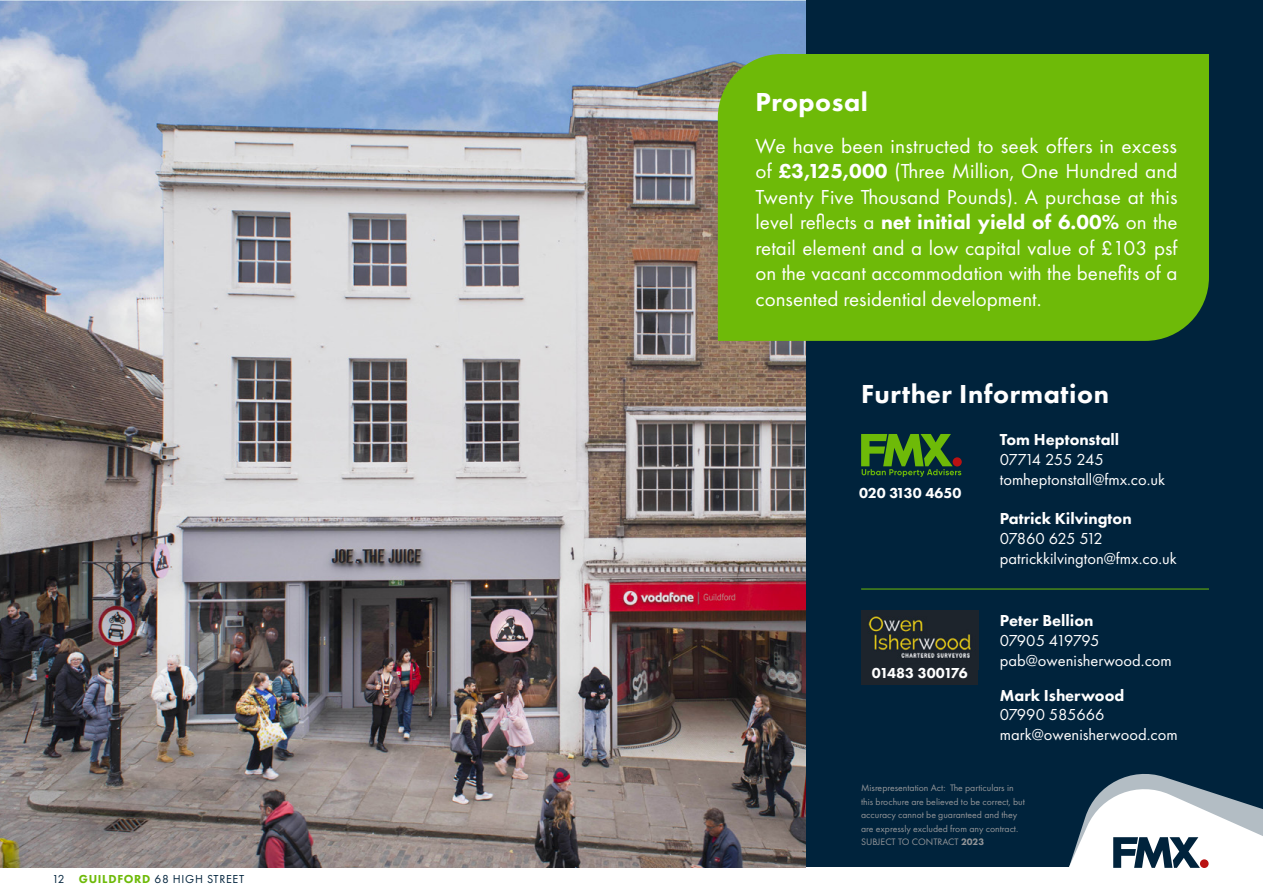
<style>
.page{position:relative;width:1263px;height:893px;background:#fff}
.page>*{position:absolute;margin:0;border:0;box-sizing:border-box;transform-origin:0 0}
.t1{font:800 27px "Futura PT";letter-spacing:.02em;color:#fff}
.t2{font:21px/25.5px "Futura PT";color:#fff;text-align:justify}
.t3{font:16.5px/19.8px "Futura PT";color:#fff}
.t4{font:800 16.5px "Futura PT";color:#fff}
.t5{font:800 15px "Futura PT";letter-spacing:-.06em;color:#fff}
.t6{font:800 15px "Futura PT";color:#fff}
.t7{font:12px "Futura PT";letter-spacing:.06em;color:#00233c}
.t8{font:9.75px/13.5px "Futura PT";color:#939598}
.s1{font-weight:800;color:#6eba08}
.s2{font-weight:800}
</style>
<div class="page">
<div style="left:0;top:0;width:1263px;height:873px;background:#00233c"></div>
<svg style="left:1042px;top:774px;width:221px;height:99px"></svg>
<div style="left:1200px;top:859px;width:8px;height:9px;background:#ba1212;border-radius:50%"></div>
<div style="left:0;top:868px;width:1099px;height:24px;background:#fff"></div>
<img style="left:0;top:0;width:806px;height:868px">
<div style="left:718px;top:54px;width:491px;height:287px;background:#6eba08"></div>
<svg style="left:861px;top:434px;width:100px;height:43px"></svg>
<hr style="left:861px;top:589px;width:348px;height:1px;background:#6eba08">
<div style="left:861px;top:610px;width:117px;height:75px;background:#1d242c"></div>
<img style="left:868px;top:616px;width:103px;height:42px">
<p class="t7" style="left:52px;top:872px;width:194px">12 <span class="s1">GUILDFORD</span> 68 HIGH STREET</p>
<p class="t1" style="left:755px;top:85px;width:114px">Proposal</p>
<p class="t2" style="left:755px;top:133px;width:424px">We have been instructed to seek offers in excess of <span class="s2">£3,125,000</span> (Three Million, One Hundred and Twenty Five Thousand Pounds). A purchase at this level reflects a <span class="s2">net initial yield of 6.00%</span> on the retail element and a low capital value of £103 psf on the vacant accommodation with the benefits of a consented residential development.</p>
<p class="t1" style="left:861px;top:377px;width:249px">Further Information</p>
<p class="t6" style="left:859px;top:484px;width:104px">020 3130 4650</p>
<p class="t5" style="left:872px;top:664px;width:97px">01483 300176</p>
<p class="t4" style="left:1000px;top:430px;width:121px">Tom Heptonstall</p>
<p class="t3" style="left:1000px;top:450px;width:167px">07714 255 245 tomheptonstall@fmx.co.uk</p>
<p class="t4" style="left:1000px;top:508px;width:133px">Patrick Kilvington</p>
<p class="t3" style="left:1000px;top:529px;width:178px">07860 625 512 patrickkilvington@fmx.co.uk</p>
<p class="t4" style="left:1000px;top:610px;width:95px">Peter Bellion</p>
<p class="t3" style="left:1000px;top:630px;width:174px">07905 419795 pab@owenisherwood.com</p>
<p class="t4" style="left:1000px;top:685px;width:126px">Mark Isherwood</p>
<p class="t3" style="left:1000px;top:705px;width:179px">07990 585666 mark@owenisherwood.com</p>
<p class="t8" style="left:861px;top:781px;width:165px">Misrepresentation Act: The particulars in this brochure are believed to be correct, but accuracy cannot be guaranteed and they are expressly excluded from any contract.<br>SUBJECT TO CONTRACT <span class="s2">2023</span></p>
</div>
